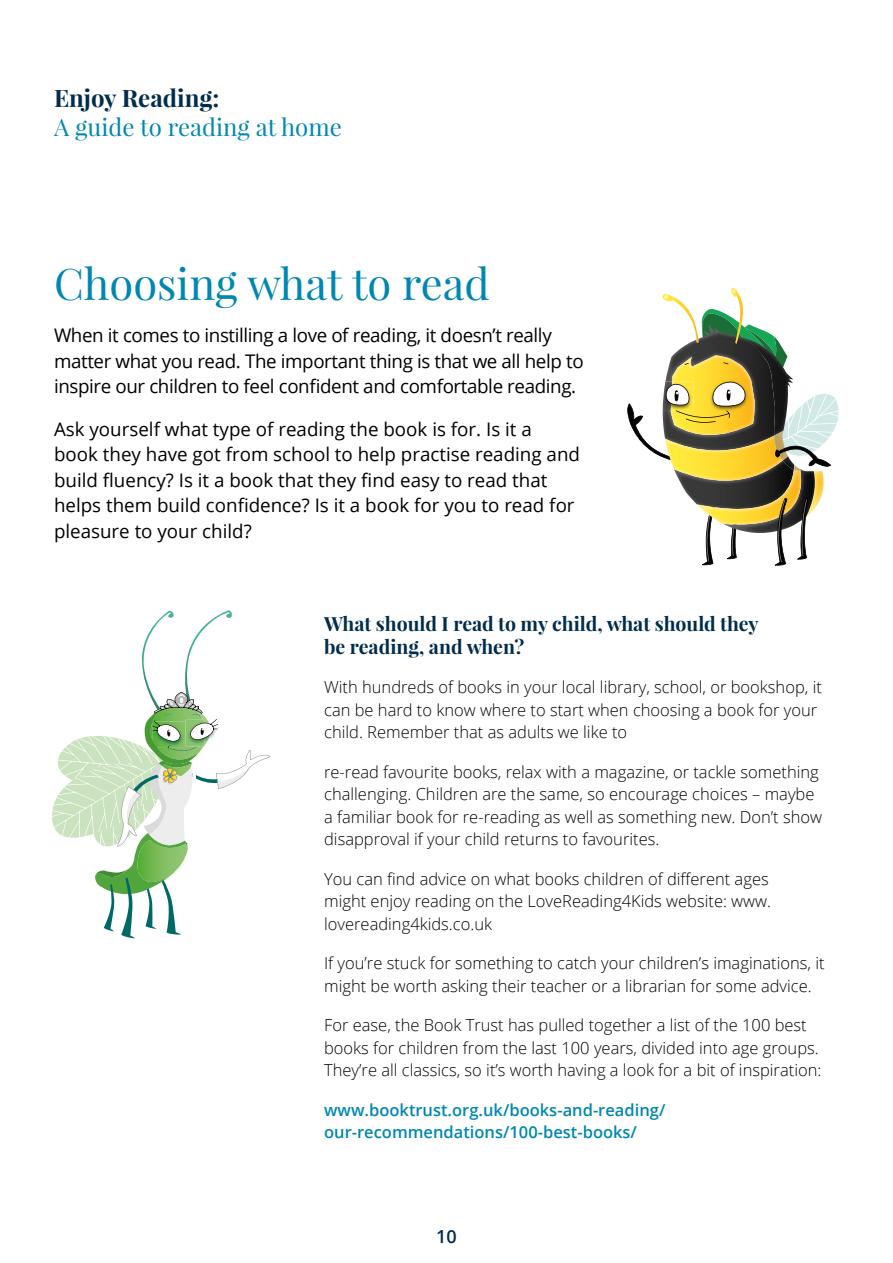
<style>
.page{position:relative;width:893px;height:1263px;background:#fff}
.page>*{position:absolute;margin:0;border:0;box-sizing:border-box;transform-origin:0 0}
.t1{font:43.5px "Playfair Display";color:#0087b1}
.t2{font:24px "Playfair Display";color:#0087b1}
.t3{font:700 24px "Playfair Display";color:#002c4d}
.t4{font:700 19.5px/22.5px "Playfair Display";color:#002c4d}
.t5{font:18.75px/25.5px "Open Sans";color:#000}
.t6{font:18.75px/25.5px "Open Sans";letter-spacing:-.02em;color:#000}
.t7{font:600 18px "Open Sans";color:#002c4d}
.t8{font:300 16.5px/22.5px "Open Sans";color:#000}
.t9{font:600 16.5px/22.5px "Open Sans";color:#0087b1}
</style>
<div class="page">
<svg style="left:702px;top:524px;width:12px;height:41px"></svg>
<svg style="left:727px;top:533px;width:10px;height:26px"></svg>
<img style="left:679px;top:481px;width:18px;height:24px">
<img style="left:675px;top:471px;width:22px;height:10px">
<img style="left:815px;top:471px;width:9px;height:37px">
<img style="left:724px;top:471px;width:91px;height:62px">
<img style="left:697px;top:471px;width:104px;height:53px">
<svg style="left:775px;top:498px;width:12px;height:68px"></svg>
<svg style="left:797px;top:498px;width:11px;height:61px"></svg>
<svg style="left:627px;top:288px;width:212px;height:183px"></svg>
<svg style="left:52px;top:610px;width:218px;height:328px"></svg>
<h2 class="t3" style="left:54px;top:83px;width:167px">Enjoy Reading:</h2>
<h2 class="t2" style="left:54px;top:112px;width:289px">A guide to reading at home</h2>
<h1 class="t1" style="left:54px;top:256px;width:437px">Choosing what to read</h1>
<p class="t6" style="left:54px;top:322px;width:531px">When it comes to instilling a love of reading, it doesn’t really matter what you read. The important thing is that we all help to inspire our children to feel confident and comfortable reading.</p>
<p class="t5" style="left:54px;top:416px;width:528px">Ask yourself what type of reading the book is for. Is it a book they have got from school to help practise reading and build fluency? Is it a book that they find easy to read that helps them build confidence? Is it a book for you to read for pleasure to your child?</p>
<p class="t4" style="left:324px;top:613px;width:436px">What should I read to my child, what should they be reading, and when?</p>
<p class="t8" style="left:324px;top:676px;width:499px">With hundreds of books in your local library, school, or bookshop, it can be hard to know where to start when choosing a book for your child. Remember that as adults we like to</p>
<p class="t8" style="left:324px;top:760px;width:499px">re-read favourite books, relax with a magazine, or tackle something challenging. Children are the same, so encourage choices – maybe a familiar book for re-reading as well as something new. Don’t show disapproval if your child returns to favourites.</p>
<p class="t8" style="left:324px;top:867px;width:448px">You can find advice on what books children of different ages might enjoy reading on the LoveReading4Kids website: www. lovereading4kids.co.uk</p>
<p class="t8" style="left:324px;top:952px;width:502px">If you’re stuck for something to catch your children’s imaginations, it might be worth asking their teacher or a librarian for some advice.</p>
<p class="t8" style="left:324px;top:1014px;width:499px">For ease, the Book Trust has pulled together a list of the 100 best books for children from the last 100 years, divided into age groups.<br>They’re all classics, so it’s worth having a look for a bit of inspiration:</p>
<p class="t9" style="left:324px;top:1098px;width:343px">www.booktrust.org.uk/books-and-reading/ our-recommendations/100-best-books/</p>
<p class="t7" style="left:436px;top:1224px;width:22px">10</p>
</div>
